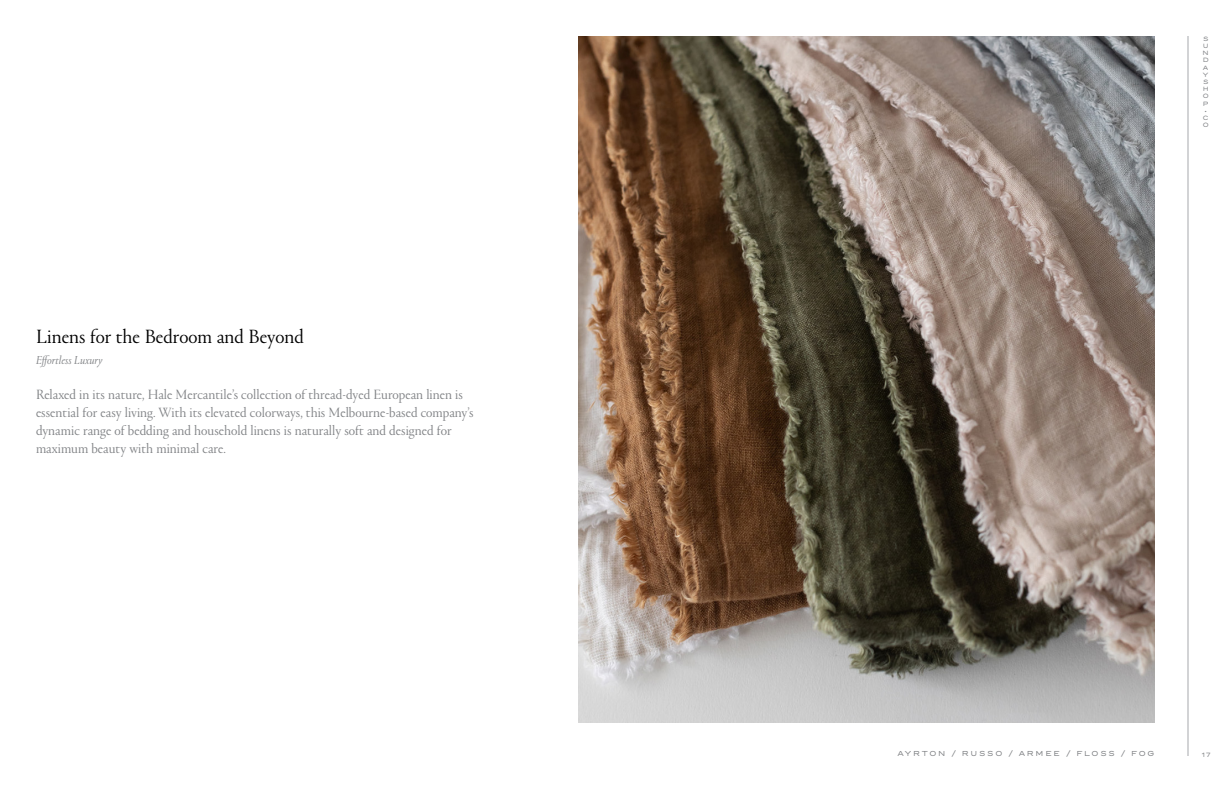
<style>
.page{position:relative;width:1224px;height:792px;background:#fff}
.page>*{position:absolute;margin:0;border:0;box-sizing:border-box;transform-origin:0 0}
.t1{font:300 20px "Portrait";color:#000}
.t2{font:300 14px/18px "Portrait";color:#808285}
.t3{font:italic 300 12px "Portrait";color:#808285}
.t4{font:7px "Trio Grotesk";letter-spacing:.25em;color:#808285}
.t5{font:6px/7.2px "Trio Grotesk";color:#808285;text-align:center}
</style>
<div class="page">
<hr style="left:1188px;top:36px;width:1px;height:720px;background:#a7a9ac">
<img style="left:579px;top:36px;width:576px;height:686px">
<h1 class="t1" style="left:36px;top:323px;width:269px">Linens for the Bedroom and Beyond</h1>
<p class="t3" style="left:36px;top:352px;width:68px">Effortless Luxury</p>
<p class="t2" style="left:36px;top:385px;width:439px">Relaxed in its nature, Hale Mercantile’s collection of thread-dyed European linen is essential for easy living. With its elevated colorways, this Melbourne-based company’s dynamic range of bedding and household linens is naturally soft and designed for maximum beauty with minimal care.</p>
<p class="t5" style="left:1203px;top:35px;width:8px">S<br>U<br>N<br>D<br>A<br>Y<br>S<br>H<br>O<br>P •<br>C<br>O</p>
<p class="t4" style="left:897px;top:749px;width:258px">AYRTON / RUSSO / ARMEE / FLOSS / FOG</p>
<p class="t5" style="left:1202px;top:751px;width:10px">17</p>
</div>
